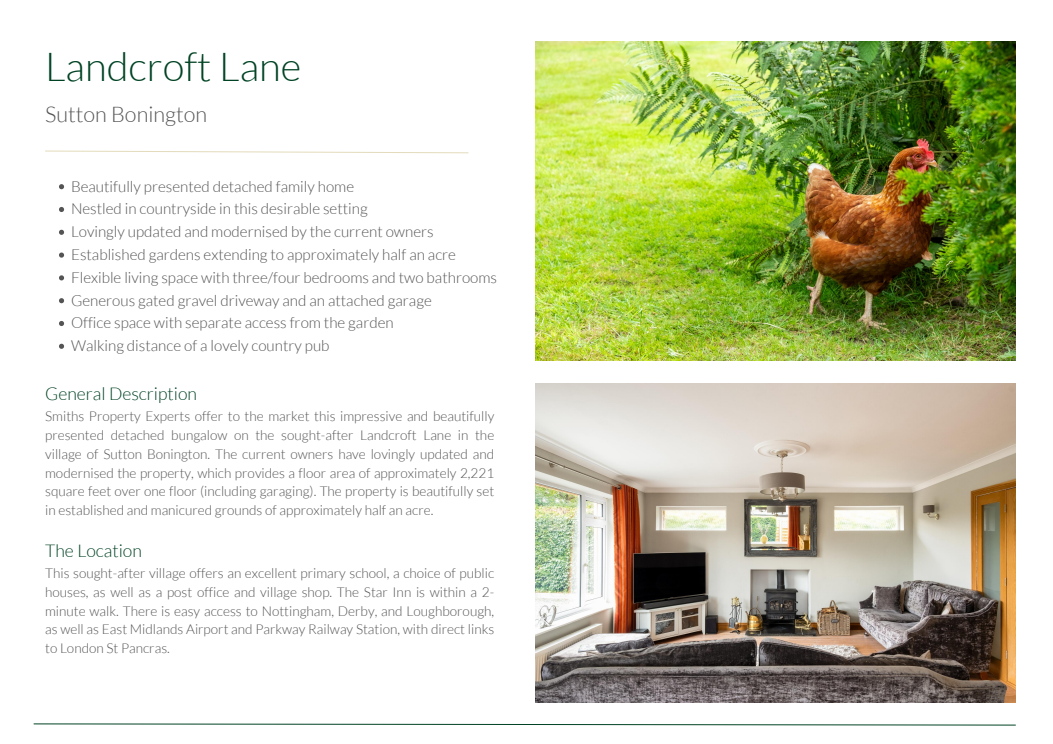
<style>
.page{position:relative;width:1053px;height:744px;background:#fff}
.page>*{position:absolute;margin:0;border:0;box-sizing:border-box;transform-origin:0 0}
.t1{font:300 40px "Lato";color:#004324}
.t2{font:300 21.6px "Lato";color:#545454}
.t3{font:300 17.6px "Lato";color:#004324}
.t4{font:300 15.2px/22.8px "Lato";color:#545454}
.t5{font:300 13.6px/18.9px "Lato";color:#545454;text-align:justify}
</style>
<div class="page">
<img style="left:535px;top:41px;width:479px;height:320px">
<img style="left:535px;top:383px;width:479px;height:320px">
<svg style="left:45px;top:150px;width:424px;height:3px"></svg>
<svg style="left:33px;top:723px;width:983px;height:3px"></svg>
<svg style="left:59px;top:184px;width:5px;height:5px"></svg>
<svg style="left:59px;top:207px;width:5px;height:5px"></svg>
<svg style="left:59px;top:230px;width:5px;height:5px"></svg>
<svg style="left:59px;top:253px;width:5px;height:5px"></svg>
<svg style="left:59px;top:275px;width:5px;height:5px"></svg>
<svg style="left:59px;top:298px;width:5px;height:5px"></svg>
<svg style="left:59px;top:321px;width:5px;height:5px"></svg>
<svg style="left:59px;top:344px;width:5px;height:5px"></svg>
<h1 class="t1" style="left:45px;top:41px;width:257px">Landcroft Lane</h1>
<h2 class="t2" style="left:45px;top:101px;width:163px">Sutton Bonington</h2>
<p class="t4" style="left:71px;top:174px;width:427px">Beautifully presented detached family home<br>Nestled in countryside in this desirable setting<br>Lovingly updated and modernised by the current owners Established gardens extending to approximately half an acre Flexible living space with three/four bedrooms and two bathrooms Generous gated gravel driveway and an attached garage<br>Office space with separate access from the garden<br>Walking distance of a lovely country pub</p>
<p class="t3" style="left:45px;top:383px;width:153px">General Description</p>
<p class="t5" style="left:45px;top:406px;width:450px">Smiths Property Experts offer to the market this impressive and beautifully presented detached bungalow on the sought-after Landcroft Lane in the village of Sutton Bonington. The current owners have lovingly updated and modernised the property, which provides a floor area of approximately 2,221 square feet over one floor (including garaging). The property is beautifully set in established and manicured grounds of approximately half an acre.</p>
<p class="t3" style="left:45px;top:540px;width:98px">The Location</p>
<p class="t5" style="left:45px;top:563px;width:450px">This sought-after village offers an excellent primary school, a choice of public houses, as well as a post office and village shop. The Star Inn is within a 2- minute walk. There is easy access to Nottingham, Derby, and Loughborough, as well as East Midlands Airport and Parkway Railway Station, with direct links to London St Pancras.</p>
</div>
